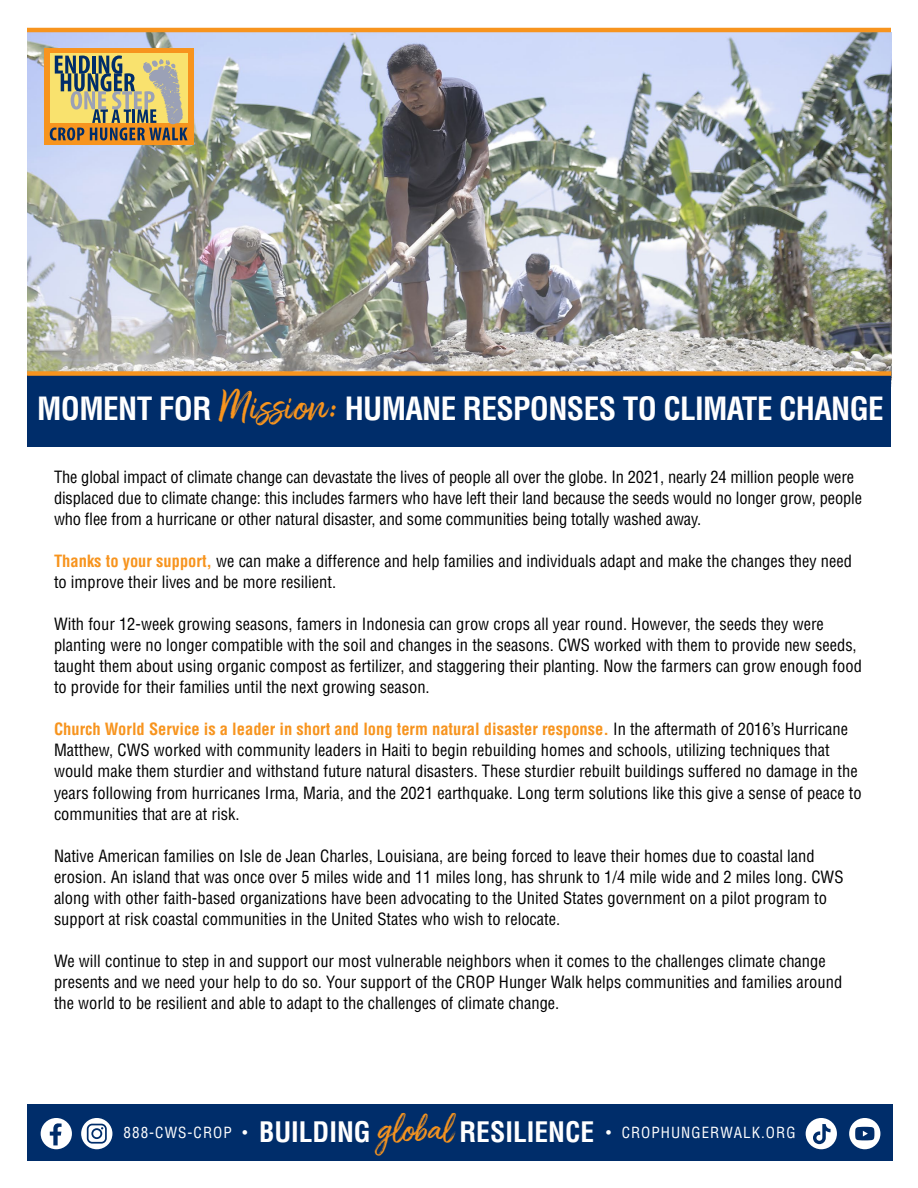
<style>
.page{position:relative;width:918px;height:1188px;background:#fff}
.page>*{position:absolute;margin:0;border:0;box-sizing:border-box;transform-origin:0 0}
.t1{font:700 condensed 31.35px "Helvetica LT Std";letter-spacing:-.02em;color:#fff}
.t2{font:condensed 16.5px/21px "Helvetica LT Std";color:#000}
.t3{font:condensed 15px "Helvetica LT Std";letter-spacing:.07em;color:#fff}
.s1{font-family:"Amithen";font-weight:400;font-stretch:normal;font-size:42.6px;color:#f7941e}
.s2{font-weight:700;color:#f7941e}
.s3{font-weight:700;font-size:27.6px}
.s4{font-family:"Amithen";font-stretch:normal;font-size:37.5px;color:#f7941e}
</style>
<div class="page">
<div style="left:27px;top:1105px;width:865px;height:56px;background:#002d6a"></div>
<svg style="left:41px;top:1118px;width:31px;height:31px"></svg>
<svg style="left:81px;top:1118px;width:31px;height:31px"></svg>
<svg style="left:806px;top:1118px;width:31px;height:31px"></svg>
<svg style="left:849px;top:1118px;width:31px;height:31px"></svg>
<img style="left:27px;top:32px;width:864px;height:339px">
<div style="left:27px;top:376px;width:864px;height:71px;background:#002d6a"></div>
<hr style="left:27px;top:28px;width:864px;height:4px;background:#f7941e">
<div style="left:27px;top:371px;width:864px;height:5px;background:#f7941e"></div>
<svg style="left:44px;top:48px;width:150px;height:96px;background:#f59b26"></svg>
<svg style="left:50px;top:55px;width:138px;height:85px;background:#aea36e"></svg>
<h1 class="t1" style="left:37px;top:389px;width:848px">MOMENT FOR <span class="s1">Mission:</span> HUMANE RESPONSES TO CLIMATE CHANGE</h1>
<p class="t2" style="left:54px;top:467px;width:810px">The global impact of climate change can devastate the lives of people all over the globe. In 2021, nearly 24 million people were displaced due to climate change: this includes farmers who have left their land because the seeds would no longer grow, people who flee from a hurricane or other natural disaster, and some communities being totally washed away.</p>
<p class="t2" style="left:54px;top:551px;width:800px"><span class="s2">Thanks to your support,</span> we can make a difference and help families and individuals adapt and make the changes they need to improve their lives and be more resilient.</p>
<p class="t2" style="left:54px;top:614px;width:810px">With four 12-week growing seasons, famers in Indonesia can grow crops all year round. However, the seeds they were planting were no longer compatible with the soil and changes in the seasons. CWS worked with them to provide new seeds, taught them about using organic compost as fertilizer, and staggering their planting. Now the farmers can grow enough food to provide for their families until the next growing season.</p>
<p class="t2" style="left:54px;top:719px;width:809px"><span class="s2">Church World Service is a leader in short and long term natural disaster response.</span> In the aftermath of 2016’s Hurricane Matthew, CWS worked with community leaders in Haiti to begin rebuilding homes and schools, utilizing techniques that would make them sturdier and withstand future natural disasters. These sturdier rebuilt buildings suffered no damage in the years following from hurricanes Irma, Maria, and the 2021 earthquake. Long term solutions like this give a sense of peace to communities that are at risk.</p>
<p class="t2" style="left:54px;top:845px;width:791px">Native American families on Isle de Jean Charles, Louisiana, are being forced to leave their homes due to coastal land erosion. An island that was once over 5 miles wide and 11 miles long, has shrunk to 1/4 mile wide and 2 miles long. CWS along with other faith-based organizations have been advocating to the United States government on a pilot program to support at risk coastal communities in the United States who wish to relocate.</p>
<p class="t2" style="left:54px;top:950px;width:790px">We will continue to step in and support our most vulnerable neighbors when it comes to the challenges climate change presents and we need your help to do so. Your support of the CROP Hunger Walk helps communities and families around the world to be resilient and able to adapt to the challenges of climate change.</p>
<p class="t3" style="left:124px;top:1123px;width:673px">888-CWS-CROP • <span class="s3">BUILDING</span> <span class="s4">global</span> <span class="s3">RESILIENCE</span> • CROPHUNGERWALK.ORG</p>
</div>
